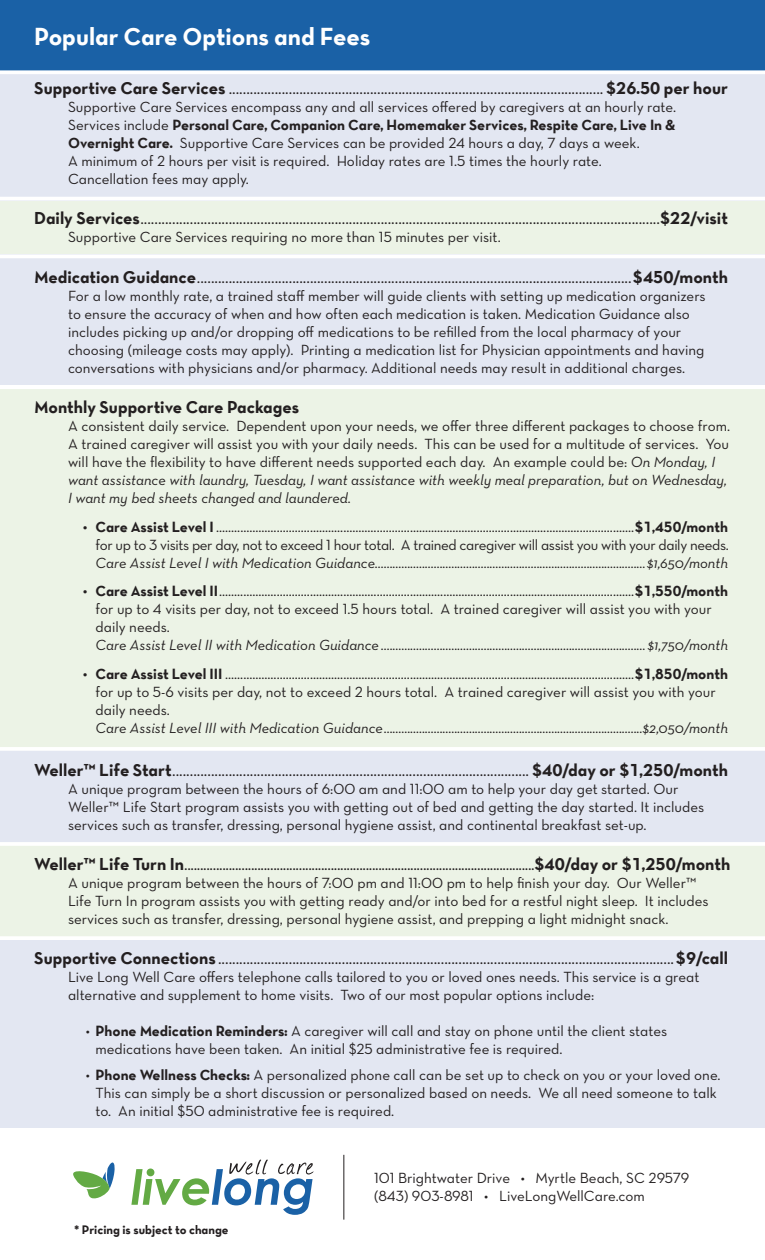
<style>
.page{position:relative;width:765px;height:1260px;background:#fff}
.page>*{position:absolute;margin:0;border:0;box-sizing:border-box;transform-origin:0 0}
.t1{font:25px "Neutra Text TF Bold Alt";color:#fff}
.t2{font:17.5px "Neutra Text Book Alt";color:#231f20}
.t3{font:17.5px "Neutra Text TF Bold Alt";color:#231f20}
.t4{font:15px/18px "Neutra Text Book Alt";color:#231f20}
.t5{font:italic 15px "Neutra Text";color:#231f20}
.t6{font:15px "Neutra Text Book Alt";letter-spacing:-.025em;color:#231f20}
.t7{font:12.5px "Neutra Text TF Bold Alt";color:#231f20}
.s1{font-family:"Neutra Text TF Bold Alt"}
.s2{font-family:"Neutra Text";font-style:italic}
</style>
<div class="page">
<div style="left:0;top:751px;width:765px;height:93px;background:#e3e7f2"></div>
<div style="left:0;top:387px;width:765px;height:362px;background:#ecf3e6"></div>
<div style="left:0;top:201px;width:765px;height:54px;background:#ecf3e6"></div>
<div style="left:0;top:74px;width:765px;height:127px;background:#e3e7f2"></div>
<div style="left:0;top:255px;width:765px;height:130px;background:#e3e7f2"></div>
<div style="left:0;top:845px;width:765px;height:91px;background:#ecf3e6"></div>
<div style="left:0;top:0;width:765px;height:72px;background:#1a61a6"></div>
<svg style="left:0;top:70px;width:765px;height:2px"></svg>
<hr style="left:0;top:385px;width:765px;height:4px;background:#fff">
<div style="left:0;top:940px;width:765px;height:188px;background:#e3e7f2"></div>
<hr style="left:0;top:197px;width:765px;height:3px;background:#fff">
<hr style="left:0;top:255px;width:765px;height:3px;background:#fff">
<hr style="left:0;top:747px;width:765px;height:4px;background:#fff">
<hr style="left:0;top:842px;width:765px;height:4px;background:#fff">
<svg style="left:131px;top:1160px;width:183px;height:55px"></svg>
<svg style="left:73px;top:1162px;width:42px;height:37px"></svg>
<hr style="left:343px;top:1155px;width:1px;height:65px;background:#231f20">
<p class="t1" style="left:34px;top:20px;width:338px">Popular Care Options and Fees</p>
<p class="t2" style="left:34px;top:78px;width:695px"><span class="s1">Supportive Care Services</span> .......................................................................................................... <span class="s1">$26.50 per hour</span></p>
<p class="t4" style="left:68px;top:98px;width:610px">Supportive Care Services encompass any and all services offered by caregivers at an hourly rate.<br>Services include <span class="s1">Personal Care, Companion Care, Homemaker Services, Respite Care, Live In &amp; Overnight Care.</span> Supportive Care Services can be provided 24 hours a day, 7 days a week.<br>A minimum of 2 hours per visit is required. Holiday rates are 1.5 times the hourly rate.<br>Cancellation fees may apply.</p>
<p class="t2" style="left:34px;top:207px;width:695px"><span class="s1">Daily Services</span>...................................................................................................................................................<span class="s1">$22/visit</span></p>
<p class="t4" style="left:68px;top:228px;width:434px">Supportive Care Services requiring no more than 15 minutes per visit.</p>
<p class="t2" style="left:34px;top:266px;width:695px"><span class="s1">Medication Guidance</span>...........................................................................................................................<span class="s1">$450/month</span></p>
<p class="t4" style="left:68px;top:286px;width:639px">For a low monthly rate, a trained staff member will guide clients with setting up medication organizers to ensure the accuracy of when and how often each medication is taken. Medication Guidance also includes picking up and/or dropping off medications to be refilled from the local pharmacy of your choosing (mileage costs may apply). Printing a medication list for Physician appointments and having conversations with physicians and/or pharmacy. Additional needs may result in additional charges.</p>
<p class="t3" style="left:34px;top:397px;width:266px">Monthly Supportive Care Packages</p>
<p class="t4" style="left:68px;top:417px;width:664px">A consistent daily service. Dependent upon your needs, we offer three different packages to choose from.<br>A trained caregiver will assist you with your daily needs. This can be used for a multitude of services. You will have the flexibility to have different needs supported each day. An example could be: <span class="s2">On Monday, I want assistance with laundry, Tuesday, I want assistance with weekly meal preparation, but on Wednesday, I want my bed sheets changed and laundered.</span></p>
<p class="t4" style="left:83px;top:518px;width:646px"><span class="s1">• Care Assist Level I</span> ..........................................................................................................................................<span class="s1">$1,450/month</span></p>
<p class="t6" style="left:96px;top:536px;width:635px">for up to 3 visits per day, not to exceed 1 hour total. A trained caregiver will assist you with your daily needs.</p>
<p class="t5" style="left:96px;top:554px;width:634px">Care Assist Level I with Medication Guidance............................................................................................$1,650/month</p>
<p class="t4" style="left:83px;top:582px;width:646px"><span class="s1">• Care Assist Level II</span>.........................................................................................................................................<span class="s1">$1,550/month</span></p>
<p class="t4" style="left:96px;top:600px;width:618px">for up to 4 visits per day, not to exceed 1.5 hours total. A trained caregiver will assist you with your daily needs.</p>
<p class="t5" style="left:96px;top:636px;width:634px">Care Assist Level II with Medication Guidance .......................................................................................... $1,750/month</p>
<p class="t4" style="left:83px;top:665px;width:646px"><span class="s1">• Care Assist Level III</span> .......................................................................................................................................<span class="s1">$1,850/month</span></p>
<p class="t4" style="left:96px;top:683px;width:622px">for up to 5-6 visits per day, not to exceed 2 hours total. A trained caregiver will assist you with your daily needs.</p>
<p class="t5" style="left:96px;top:719px;width:634px">Care Assist Level III with Medication Guidance........................................................................................$2,050/month</p>
<p class="t2" style="left:34px;top:759px;width:695px"><span class="s1">Weller™ Life Start</span>..................................................................................................... <span class="s1">$40/day or $1,250/month</span></p>
<p class="t4" style="left:68px;top:780px;width:638px">A unique program between the hours of 6:00 am and 11:00 am to help your day get started. Our<br>Weller™ Life Start program assists you with getting out of bed and getting the day started. It includes services such as transfer, dressing, personal hygiene assist, and continental breakfast set-up.</p>
<p class="t2" style="left:34px;top:854px;width:698px"><span class="s1">Weller™ Life Turn In</span>..............................................................................................................<span class="s1">$40/day or $1,250/month</span></p>
<p class="t4" style="left:68px;top:874px;width:642px">A unique program between the hours of 7:00 pm and 11:00 pm to help finish your day. Our Weller™<br>Life Turn In program assists you with getting ready and/or into bed for a restful night sleep. It includes services such as transfer, dressing, personal hygiene assist, and prepping a light midnight snack.</p>
<p class="t2" style="left:34px;top:948px;width:695px"><span class="s1">Supportive Connections</span> .................................................................................................................................<span class="s1">$9/call</span></p>
<p class="t4" style="left:68px;top:968px;width:633px">Live Long Well Care offers telephone calls tailored to you or loved ones needs. This service is a great alternative and supplement to home visits. Two of our most popular options include:</p>
<p class="t4" style="left:96px;top:1022px;width:573px;text-indent:-10px">• <span class="s1">Phone Medication Reminders:</span> A caregiver will call and stay on phone until the client states medications have been taken. An initial $25 administrative fee is required.</p>
<p class="t4" style="left:96px;top:1065px;width:627px;text-indent:-10px">• <span class="s1">Phone Wellness Checks:</span> A personalized phone call can be set up to check on you or your loved one.<br>This can simply be a short discussion or personalized based on needs. We all need someone to talk to. An initial $50 administrative fee is required.</p>
<p class="t7" style="left:74px;top:1222px;width:156px">* Pricing is subject to change</p>
<p class="t4" style="left:374px;top:1169px;width:317px">101 Brightwater Drive • Myrtle Beach, SC 29579</p>
<p class="t4" style="left:374px;top:1187px;width:272px">(843) 903-8981 • LiveLongWellCare.com</p>
</div>
